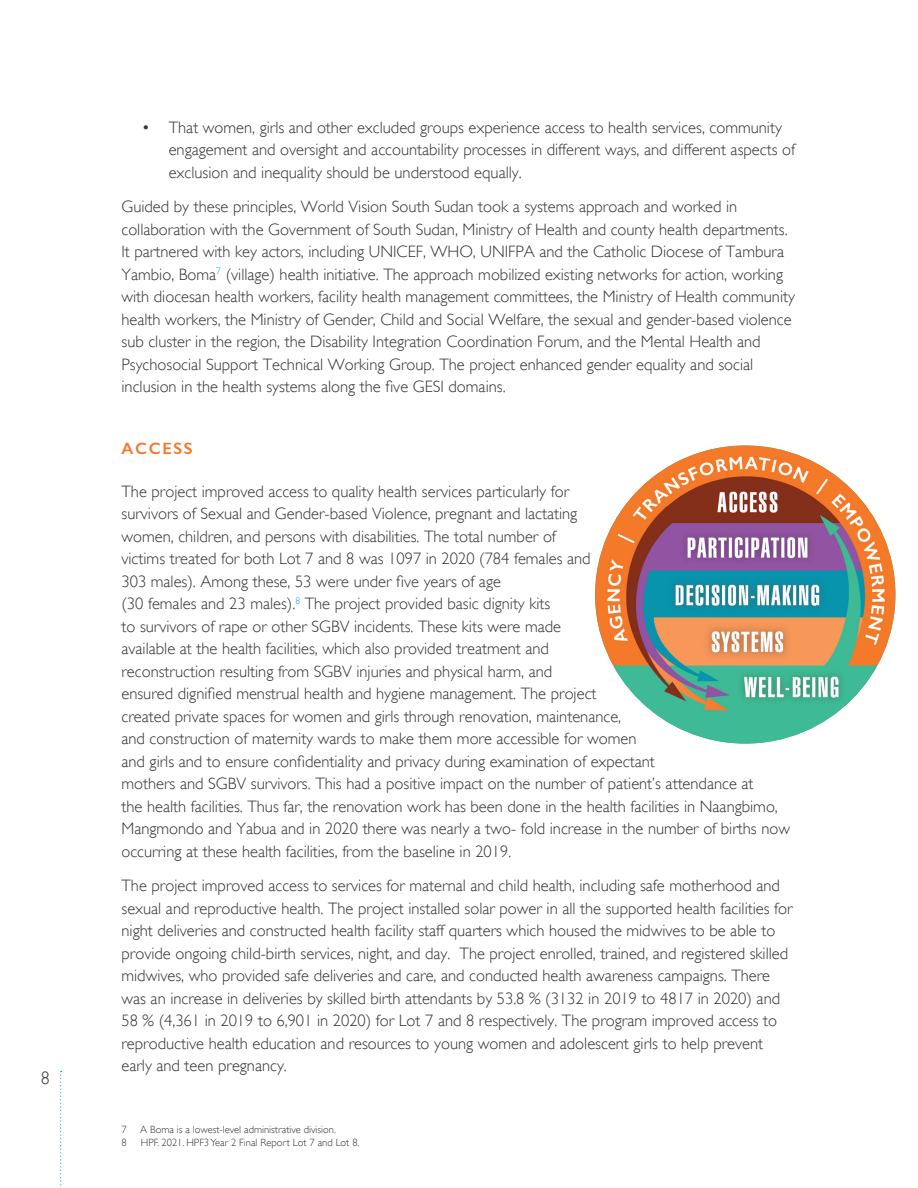
<style>
.page{position:relative;width:918px;height:1188px;background:#fff}
.page>*{position:absolute;margin:0;border:0;box-sizing:border-box;transform-origin:0 0}
.t1{font:300 18px "Gill Sans";color:#313232}
.t2{font:300 16.5px/22.5px "Gill Sans";color:#313232}
.t3{font:600 16.5px "Gill Sans";letter-spacing:.1em;color:#f4792a}
.Footnote_Text{font:300 10.5px "Gill Sans";color:#313232}
</style>
<div class="page">
<img style="left:595px;top:446px;width:300px;height:298px">
<svg style="left:60px;top:1071px;width:2px;height:117px"></svg>
<p class="t1" style="left:41px;top:1067px;width:10px">8</p>
<p class="t2" style="left:169px;top:116px;width:628px;text-indent:-27px">• That women, girls and other excluded groups experience access to health services, community engagement and oversight and accountability processes in different ways, and different aspects of exclusion and inequality should be understood equally.</p>
<p class="t2" style="left:122px;top:196px;width:675px">Guided by these principles, World Vision South Sudan took a systems approach and worked in collaboration with the Government of South Sudan, Ministry of Health and county health departments.<br>It partnered with key actors, including UNICEF, WHO, UNIFPA and the Catholic Diocese of Tambura Yambio, Boma<sup>7</sup> (village) health initiative. The approach mobilized existing networks for action, working with diocesan health workers, facility health management committees, the Ministry of Health community health workers, the Ministry of Gender, Child and Social Welfare, the sexual and gender-based violence sub cluster in the region, the Disability Integration Coordination Forum, and the Mental Health and Psychosocial Support Technical Working Group. The project enhanced gender equality and social inclusion in the health systems along the five GESI domains.</p>
<h3 class="t3" style="left:122px;top:438px;width:73px">ACCESS</h3>
<p class="t2" style="left:122px;top:480px;width:670px">The project improved access to quality health services particularly for<br>survivors of Sexual and Gender-based Violence, pregnant and lactating<br>women, children, and persons with disabilities. The total number of<br>victims treated for both Lot 7 and 8 was 1097 in 2020 (784 females and<br>303 males). Among these, 53 were under five years of age<br>(30 females and 23 males).<sup>8</sup> The project provided basic dignity kits<br>to survivors of rape or other SGBV incidents. These kits were made<br>available at the health facilities, which also provided treatment and<br>reconstruction resulting from SGBV injuries and physical harm, and<br>ensured dignified menstrual health and hygiene management. The project<br>created private spaces for women and girls through renovation, maintenance,<br>and construction of maternity wards to make them more accessible for women<br>and girls and to ensure confidentiality and privacy during examination of expectant<br>mothers and SGBV survivors. This had a positive impact on the number of patient’s attendance at<br>the health facilities. Thus far, the renovation work has been done in the health facilities in Naangbimo, Mangmondo and Yabua and in 2020 there was nearly a two- fold increase in the number of births now occurring at these health facilities, from the baseline in 2019.</p>
<p class="t2" style="left:122px;top:874px;width:673px">The project improved access to services for maternal and child health, including safe motherhood and sexual and reproductive health. The project installed solar power in all the supported health facilities for night deliveries and constructed health facility staff quarters which housed the midwives to be able to provide ongoing child-birth services, night, and day. The project enrolled, trained, and registered skilled midwives, who provided safe deliveries and care, and conducted health awareness campaigns. There was an increase in deliveries by skilled birth attendants by 53.8 % (3132 in 2019 to 4817 in 2020) and 58 % (4,361 in 2019 to 6,901 in 2020) for Lot 7 and 8 respectively. The program improved access to reproductive health education and resources to young women and adolescent girls to help prevent early and teen pregnancy.</p>
<p class="Footnote_Text" style="left:122px;top:1123px;width:7px">7</p>
<p class="Footnote_Text" style="left:140px;top:1123px;width:197px">A Boma is a lowest-level administrative division.</p>
<p class="Footnote_Text" style="left:122px;top:1137px;width:7px">8</p>
<p class="Footnote_Text" style="left:141px;top:1137px;width:220px">HPF. 2021. HPF3 Year 2 Final Report Lot 7 and Lot 8.</p>
</div>
